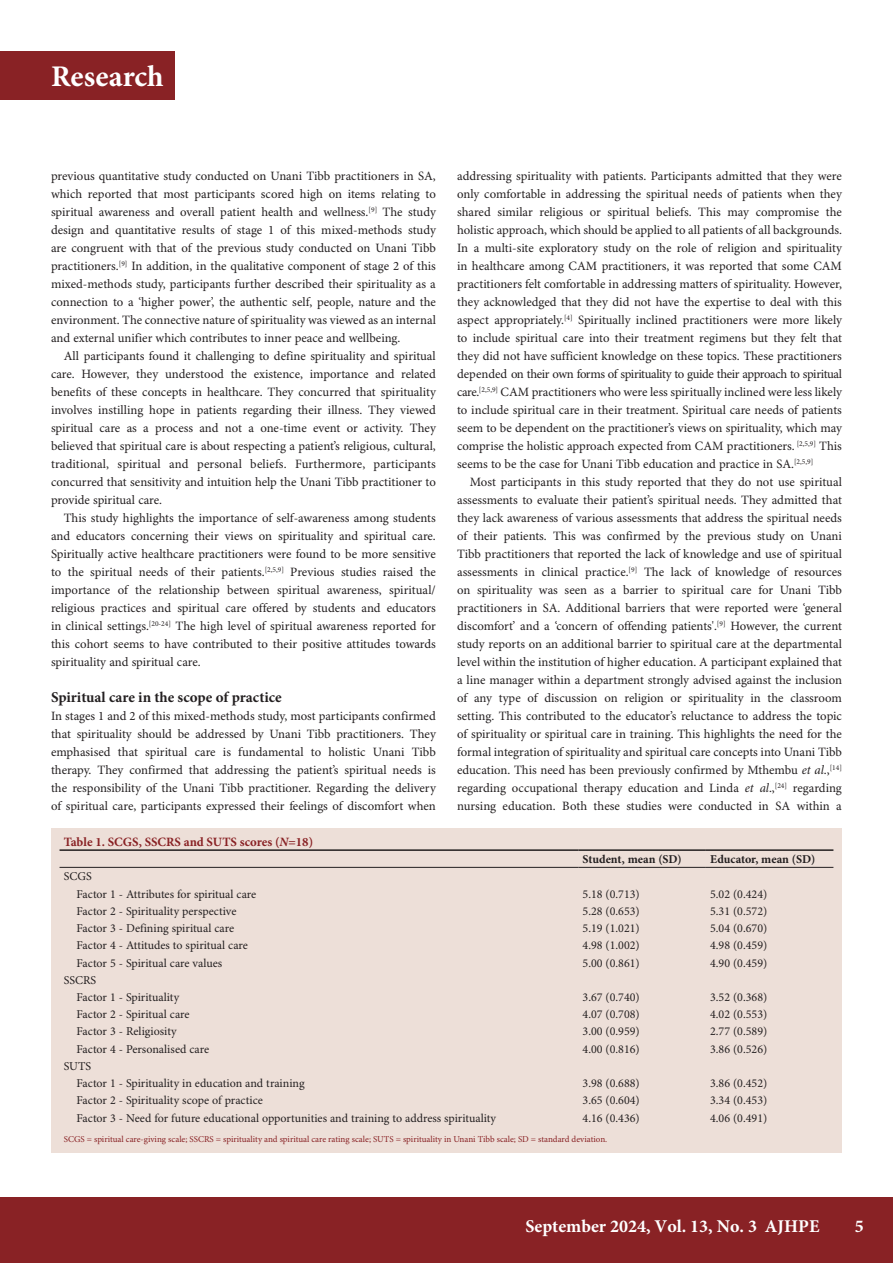
<style>
.page{position:relative;width:893px;height:1263px;background:#fff}
.page>*{position:absolute;margin:0;border:0;box-sizing:border-box;transform-origin:0 0}
.t1{font:700 30px "Minion Pro";color:#fff}
.t2{font:700 18px "Minion Pro";color:#fff}
.C_HEAD{font:700 15px "Minion Pro";color:#231f20}
.BODY_TEXT_INDENT{font:12.75px/18px "Minion Pro";letter-spacing:-.005em;color:#231f20;text-align:justify}
.BODY_TEXT_1ST_PARAGRAPH{font:12.75px/18px "Minion Pro";color:#231f20;text-align:justify}
.TABLE_HEAD{font:700 12.75px "Minion Pro";color:#892225}
.TABLE_COPY_INDENT{font:12px "Minion Pro";color:#231f20}
.TABLE_COPY{font:12px "Minion Pro";color:#231f20}
.TABLE_FIELD_NAME{font:700 12px "Minion Pro";letter-spacing:-.005em;color:#231f20}
.TABLE_FOOTNOTE{font:9px "Minion Pro";color:#892225}
.s1{font-style:italic}
</style>
<div class="page">
<div style="left:0;top:1197px;width:893px;height:66px;background:#892225"></div>
<div style="left:0;top:51px;width:174px;height:49px;background:#892225"></div>
<div style="left:51px;top:828px;width:791px;height:324px;background:#eddfd8"></div>
<hr style="left:60px;top:849px;width:518px;height:2px;background:#231f20">
<hr style="left:578px;top:849px;width:128px;height:2px;background:#231f20">
<hr style="left:706px;top:849px;width:127px;height:2px;background:#231f20">
<hr style="left:60px;top:867px;width:518px;height:1px;background:#231f20">
<hr style="left:578px;top:867px;width:128px;height:1px;background:#231f20">
<hr style="left:706px;top:867px;width:127px;height:1px;background:#231f20">
<h1 class="t1" style="left:51px;top:56px;width:114px">Research</h1>
<p class="BODY_TEXT_1ST_PARAGRAPH" style="left:51px;top:167px;width:386px">previous quantitative study conducted on Unani Tibb practitioners in SA, which reported that most participants scored high on items relating to spiritual awareness and overall patient health and wellness.<sup>[9]</sup> The study design and quantitative results of stage 1 of this mixed-methods study are congruent with that of the previous study conducted on Unani Tibb practitioners.<sup>[9]</sup> In addition, in the qualitative component of stage 2 of this mixed-methods study, participants further described their spirituality as a connection to a ‘higher power’, the authentic self, people, nature and the environment. The connective nature of spirituality was viewed as an internal and external unifier which contributes to inner peace and wellbeing.</p>
<p class="BODY_TEXT_INDENT" style="left:51px;top:347px;width:386px;text-indent:13px">All participants found it challenging to define spirituality and spiritual care. However, they understood the existence, importance and related benefits of these concepts in healthcare. They concurred that spirituality involves instilling hope in patients regarding their illness. They viewed spiritual care as a process and not a one-time event or activity. They believed that spiritual care is about respecting a patient’s religious, cultural, traditional, spiritual and personal beliefs. Furthermore, participants concurred that sensitivity and intuition help the Unani Tibb practitioner to provide spiritual care.</p>
<p class="BODY_TEXT_INDENT" style="left:51px;top:509px;width:386px;text-indent:13px">This study highlights the importance of self-awareness among students and educators concerning their views on spirituality and spiritual care.<br>Spiritually active healthcare practitioners were found to be more sensitive to the spiritual needs of their patients.<sup>[2,5,9]</sup> Previous studies raised the importance of the relationship between spiritual awareness, spiritual/ religious practices and spiritual care offered by students and educators in clinical settings.<sup>[20-24]</sup> The high level of spiritual awareness reported for this cohort seems to have contributed to their positive attitudes towards spirituality and spiritual care.</p>
<h3 class="C_HEAD" style="left:51px;top:687px;width:232px">Spiritual care in the scope of practice</h3>
<p class="BODY_TEXT_1ST_PARAGRAPH" style="left:51px;top:707px;width:386px">In stages 1 and 2 of this mixed-methods study, most participants confirmed that spirituality should be addressed by Unani Tibb practitioners. They emphasised that spiritual care is fundamental to holistic Unani Tibb therapy. They confirmed that addressing the patient’s spiritual needs is the responsibility of the Unani Tibb practitioner. Regarding the delivery of spiritual care, participants expressed their feelings of discomfort when</p>
<p class="TABLE_HEAD" style="left:64px;top:833px;width:251px">Table 1. SCGS, SSCRS and SUTS scores (<span class="s1">N</span>=18)</p>
<p class="BODY_TEXT_1ST_PARAGRAPH" style="left:457px;top:167px;width:386px">addressing spirituality with patients. Participants admitted that they were only comfortable in addressing the spiritual needs of patients when they shared similar religious or spiritual beliefs. This may compromise the holistic approach, which should be applied to all patients of all backgrounds.<br>In a multi-site exploratory study on the role of religion and spirituality in healthcare among CAM practitioners, it was reported that some CAM practitioners felt comfortable in addressing matters of spirituality. However, they acknowledged that they did not have the expertise to deal with this aspect appropriately.<sup>[4]</sup> Spiritually inclined practitioners were more likely to include spiritual care into their treatment regimens but they felt that they did not have sufficient knowledge on these topics. These practitioners depended on their own forms of spirituality to guide their approach to spiritual care.<sup>[2,5,9]</sup> CAM practitioners who were less spiritually inclined were less likely to include spiritual care in their treatment. Spiritual care needs of patients seem to be dependent on the practitioner’s views on spirituality, which may comprise the holistic approach expected from CAM practitioners. <sup>[2,5,9]</sup> This seems to be the case for Unani Tibb education and practice in SA.<sup>[2,5,9]</sup></p>
<p class="BODY_TEXT_INDENT" style="left:457px;top:473px;width:386px;text-indent:13px">Most participants in this study reported that they do not use spiritual assessments to evaluate their patient’s spiritual needs. They admitted that they lack awareness of various assessments that address the spiritual needs of their patients. This was confirmed by the previous study on Unani Tibb practitioners that reported the lack of knowledge and use of spiritual assessments in clinical practice.<sup>[9]</sup> The lack of knowledge of resources on spirituality was seen as a barrier to spiritual care for Unani Tibb practitioners in SA. Additional barriers that were reported were ‘general discomfort’ and a ‘concern of offending patients'.<sup>[9]</sup> However, the current study reports on an additional barrier to spiritual care at the departmental level within the institution of higher education. A participant explained that a line manager within a department strongly advised against the inclusion of any type of discussion on religion or spirituality in the classroom setting. This contributed to the educator’s reluctance to address the topic of spirituality or spiritual care in training. This highlights the need for the formal integration of spirituality and spiritual care concepts into Unani Tibb education. This need has been previously confirmed by Mthembu <span class="s1">et al</span>.,<sup>[14] </sup>regarding occupational therapy education and Linda <span class="s1">et al</span>.,<sup>[24]</sup> regarding nursing education. Both these studies were conducted in SA within a</p>
<p class="TABLE_FIELD_NAME" style="left:583px;top:851px;width:101px">Student, mean (SD)</p>
<p class="TABLE_FIELD_NAME" style="left:710px;top:851px;width:107px">Educator, mean (SD)</p>
<p class="TABLE_COPY" style="left:64px;top:869px;width:30px">SCGS</p>
<p class="TABLE_COPY_INDENT" style="left:77px;top:886px;width:181px">Factor 1 - Attributes for spiritual care</p>
<p class="TABLE_COPY" style="left:583px;top:886px;width:59px">5.18 (0.713)</p>
<p class="TABLE_COPY" style="left:710px;top:886px;width:59px">5.02 (0.424)</p>
<p class="TABLE_COPY_INDENT" style="left:77px;top:904px;width:161px">Factor 2 - Spirituality perspective</p>
<p class="TABLE_COPY" style="left:583px;top:904px;width:59px">5.28 (0.653)</p>
<p class="TABLE_COPY" style="left:710px;top:904px;width:59px">5.31 (0.572)</p>
<p class="TABLE_COPY_INDENT" style="left:77px;top:921px;width:159px">Factor 3 - Defining spiritual care</p>
<p class="TABLE_COPY" style="left:583px;top:921px;width:59px">5.19 (1.021)</p>
<p class="TABLE_COPY" style="left:710px;top:921px;width:59px">5.04 (0.670)</p>
<p class="TABLE_COPY_INDENT" style="left:77px;top:938px;width:173px">Factor 4 - Attitudes to spiritual care</p>
<p class="TABLE_COPY" style="left:583px;top:938px;width:59px">4.98 (1.002)</p>
<p class="TABLE_COPY" style="left:710px;top:938px;width:59px">4.98 (0.459)</p>
<p class="TABLE_COPY_INDENT" style="left:77px;top:955px;width:147px">Factor 5 - Spiritual care values</p>
<p class="TABLE_COPY" style="left:583px;top:955px;width:59px">5.00 (0.861)</p>
<p class="TABLE_COPY" style="left:710px;top:955px;width:59px">4.90 (0.459)</p>
<p class="TABLE_COPY" style="left:64px;top:973px;width:34px">SSCRS</p>
<p class="TABLE_COPY_INDENT" style="left:77px;top:990px;width:104px">Factor 1 - Spirituality</p>
<p class="TABLE_COPY" style="left:583px;top:990px;width:59px">3.67 (0.740)</p>
<p class="TABLE_COPY" style="left:710px;top:990px;width:59px">3.52 (0.368)</p>
<p class="TABLE_COPY_INDENT" style="left:77px;top:1007px;width:115px">Factor 2 - Spiritual care</p>
<p class="TABLE_COPY" style="left:583px;top:1007px;width:59px">4.07 (0.708)</p>
<p class="TABLE_COPY" style="left:710px;top:1007px;width:59px">4.02 (0.553)</p>
<p class="TABLE_COPY_INDENT" style="left:77px;top:1024px;width:101px">Factor 3 - Religiosity</p>
<p class="TABLE_COPY" style="left:583px;top:1024px;width:59px">3.00 (0.959)</p>
<p class="TABLE_COPY" style="left:710px;top:1024px;width:59px">2.77 (0.589)</p>
<p class="TABLE_COPY_INDENT" style="left:77px;top:1042px;width:134px">Factor 4 - Personalised care</p>
<p class="TABLE_COPY" style="left:583px;top:1042px;width:59px">4.00 (0.816)</p>
<p class="TABLE_COPY" style="left:710px;top:1042px;width:59px">3.86 (0.526)</p>
<p class="TABLE_COPY" style="left:64px;top:1059px;width:29px">SUTS</p>
<p class="TABLE_COPY_INDENT" style="left:77px;top:1076px;width:230px">Factor 1 - Spirituality in education and training</p>
<p class="TABLE_COPY" style="left:583px;top:1076px;width:59px">3.98 (0.688)</p>
<p class="TABLE_COPY" style="left:710px;top:1076px;width:59px">3.86 (0.452)</p>
<p class="TABLE_COPY_INDENT" style="left:77px;top:1093px;width:188px">Factor 2 - Spirituality scope of practice</p>
<p class="TABLE_COPY" style="left:583px;top:1093px;width:59px">3.65 (0.604)</p>
<p class="TABLE_COPY" style="left:710px;top:1093px;width:59px">3.34 (0.453)</p>
<p class="TABLE_COPY_INDENT" style="left:77px;top:1110px;width:421px">Factor 3 - Need for future educational opportunities and training to address spirituality</p>
<p class="TABLE_COPY" style="left:583px;top:1110px;width:59px">4.16 (0.436)</p>
<p class="TABLE_COPY" style="left:710px;top:1110px;width:59px">4.06 (0.491)</p>
<p class="TABLE_FOOTNOTE" style="left:64px;top:1134px;width:545px">SCGS = spiritual care-giving scale; SSCRS = spirituality and spiritual care rating scale; SUTS = spirituality in Unani Tibb scale; SD = standard deviation.</p>
<h2 class="t2" style="left:525px;top:1213px;width:295px">September 2024, Vol. 13, No. 3 AJHPE</h2>
<h2 class="t2" style="left:855px;top:1213px;width:10px">5</h2>
</div>
